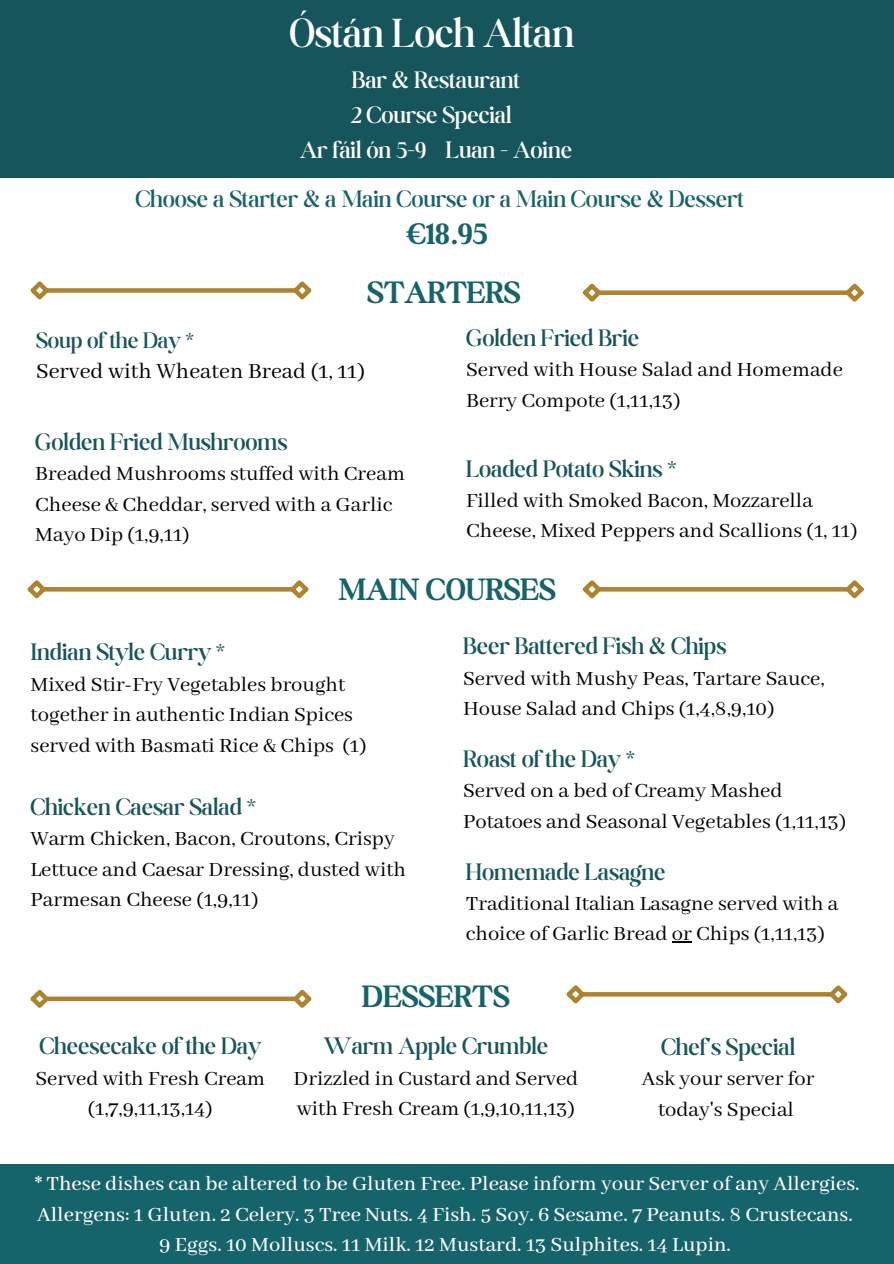
<style>
.page{position:relative;width:894px;height:1264px;background:#fff}
.page>*{position:absolute;margin:0;border:0;box-sizing:border-box;transform-origin:0 0}
.t1{font:300 43.5px "Boston Angel";color:#fff}
.t2{font:700 33px "Boston Angel";color:#15636b}
.t3{font:300 25.5px "Boston Angel";color:#16555b}
.t4{font:300 25.5px "Boston Angel";color:#fff}
.t5{font:300 25.5px "Boston Angel";color:#15636b}
.t6{font:24px "Abhaya Libre";color:#000}
.t7{font:300 24px "Boston Angel";color:#16555b}
.t8{font:22.5px/30.5px "Abhaya Libre";color:#000}
.t9{font:500 22.5px "Abhaya Libre";color:#fff}
</style>
<div class="page">
<div style="left:0;top:0;width:893px;height:178px;background:#16555b"></div>
<div style="left:597px;top:290px;width:251px;height:5px;background:#ad8330"></div>
<svg style="left:583px;top:283px;width:22px;height:19px"></svg>
<svg style="left:841px;top:283px;width:23px;height:19px"></svg>
<div style="left:45px;top:288px;width:251px;height:5px;background:#ad8330"></div>
<svg style="left:30px;top:281px;width:23px;height:19px"></svg>
<svg style="left:289px;top:281px;width:23px;height:19px"></svg>
<svg style="left:50px;top:587px;width:236px;height:4px"></svg>
<svg style="left:27px;top:580px;width:23px;height:19px"></svg>
<svg style="left:286px;top:580px;width:23px;height:19px"></svg>
<svg style="left:605px;top:587px;width:236px;height:4px"></svg>
<svg style="left:583px;top:580px;width:22px;height:19px"></svg>
<svg style="left:841px;top:580px;width:23px;height:19px"></svg>
<svg style="left:672px;top:941px;width:19px;height:1px"></svg>
<svg style="left:588px;top:992px;width:236px;height:4px"></svg>
<svg style="left:566px;top:985px;width:22px;height:19px"></svg>
<svg style="left:824px;top:985px;width:24px;height:19px"></svg>
<div style="left:45px;top:996px;width:251px;height:5px;background:#ad8330"></div>
<svg style="left:30px;top:989px;width:23px;height:19px"></svg>
<svg style="left:289px;top:990px;width:23px;height:18px"></svg>
<div style="left:0;top:1163px;width:893px;height:100px;background:#15636b"></div>
<p class="t1" style="left:289px;top:7px;width:286px">Óstán Loch Altan</p>
<p class="t4" style="left:352px;top:65px;width:170px">Bar &amp; Restaurant</p>
<p class="t4" style="left:350px;top:100px;width:163px">2 Course Special</p>
<p class="t4" style="left:300px;top:135px;width:274px">Ar fáil ón 5-9 Luan - Aoine</p>
<p class="t5" style="left:135px;top:184px;width:610px">Choose a Starter &amp; a Main Course or a Main Course &amp; Dessert</p>
<p class="t2" style="left:407px;top:213px;width:82px">€18.95</p>
<p class="t2" style="left:367px;top:273px;width:155px">STARTERS</p>
<p class="t7" style="left:36px;top:325px;width:159px">Soup of the Day *</p>
<p class="t6" style="left:36px;top:358px;width:330px">Served with Wheaten Bread (1, 11)</p>
<p class="t3" style="left:35px;top:426px;width:253px">Golden Fried Mushrooms</p>
<p class="t8" style="left:35px;top:459px;width:371px">Breaded Mushrooms stuffed with Cream<br>Cheese &amp; Cheddar, served with a Garlic<br>Mayo Dip (1,9,11)</p>
<p class="t3" style="left:466px;top:322px;width:174px">Golden Fried Brie</p>
<p class="t8" style="left:466px;top:355px;width:378px">Served with House Salad and Homemade<br>Berry Compote (1,11,13)</p>
<p class="t3" style="left:466px;top:453px;width:212px">Loaded Potato Skins *</p>
<p class="t8" style="left:466px;top:486px;width:393px">Filled with Smoked Bacon, Mozzarella<br>Cheese, Mixed Peppers and Scallions (1, 11)</p>
<p class="t2" style="left:338px;top:569px;width:219px">MAIN COURSES</p>
<p class="t3" style="left:31px;top:637px;width:196px">Indian Style Curry *</p>
<p class="t8" style="left:31px;top:670px;width:337px">Mixed Stir-Fry Vegetables brought together in authentic Indian Spices served with Basmati Rice &amp; Chips (1)</p>
<p class="t3" style="left:30px;top:791px;width:227px">Chicken Caesar Salad *</p>
<p class="t8" style="left:30px;top:824px;width:377px">Warm Chicken, Bacon, Croutons, Crispy<br>Lettuce and Caesar Dressing, dusted with<br>Parmesan Cheese (1,9,11)</p>
<p class="t3" style="left:463px;top:631px;width:265px">Beer Battered Fish &amp; Chips</p>
<p class="t8" style="left:463px;top:664px;width:363px">Served with Mushy Peas, Tartare Sauce,<br>House Salad and Chips (1,4,8,9,10)</p>
<p class="t3" style="left:463px;top:743px;width:173px">Roast of the Day *</p>
<p class="t8" style="left:463px;top:776px;width:384px">Served on a bed of Creamy Mashed<br>Potatoes and Seasonal Vegetables (1,11,13)</p>
<p class="t3" style="left:466px;top:856px;width:201px">Homemade Lasagne</p>
<p class="t8" style="left:466px;top:889px;width:374px">Traditional Italian Lasagne served with a choice of Garlic Bread or Chips (1,11,13)</p>
<p class="t3" style="left:39px;top:1030px;width:223px">Cheesecake of the Day</p>
<p class="t8" style="left:35px;top:1063px;width:231px;text-align:center">Served with Fresh Cream (1,7,9,11,13,14)</p>
<p class="t2" style="left:362px;top:976px;width:149px">DESSERTS</p>
<p class="t3" style="left:323px;top:1030px;width:226px">Warm Apple Crumble</p>
<p class="t8" style="left:293px;top:1063px;width:286px">Drizzled in Custard and Served with Fresh Cream (1,9,10,11,13)</p>
<p class="t3" style="left:661px;top:1031px;width:135px">Chef's Special</p>
<p class="t8" style="left:641px;top:1064px;width:174px;text-align:center">Ask your server for today's Special</p>
<p class="t9" style="left:35px;top:1171px;width:826px">* These dishes can be altered to be Gluten Free. Please inform your Server of any Allergies.</p>
<p class="t9" style="left:37px;top:1201px;width:817px">Allergens: 1 Gluten. 2 Celery. 3 Tree Nuts. 4 Fish. 5 Soy. 6 Sesame. 7 Peanuts. 8 Crustecans.</p>
<p class="t9" style="left:159px;top:1232px;width:573px">9 Eggs. 10 Molluscs. 11 Milk. 12 Mustard. 13 Sulphites. 14 Lupin.</p>
</div>
